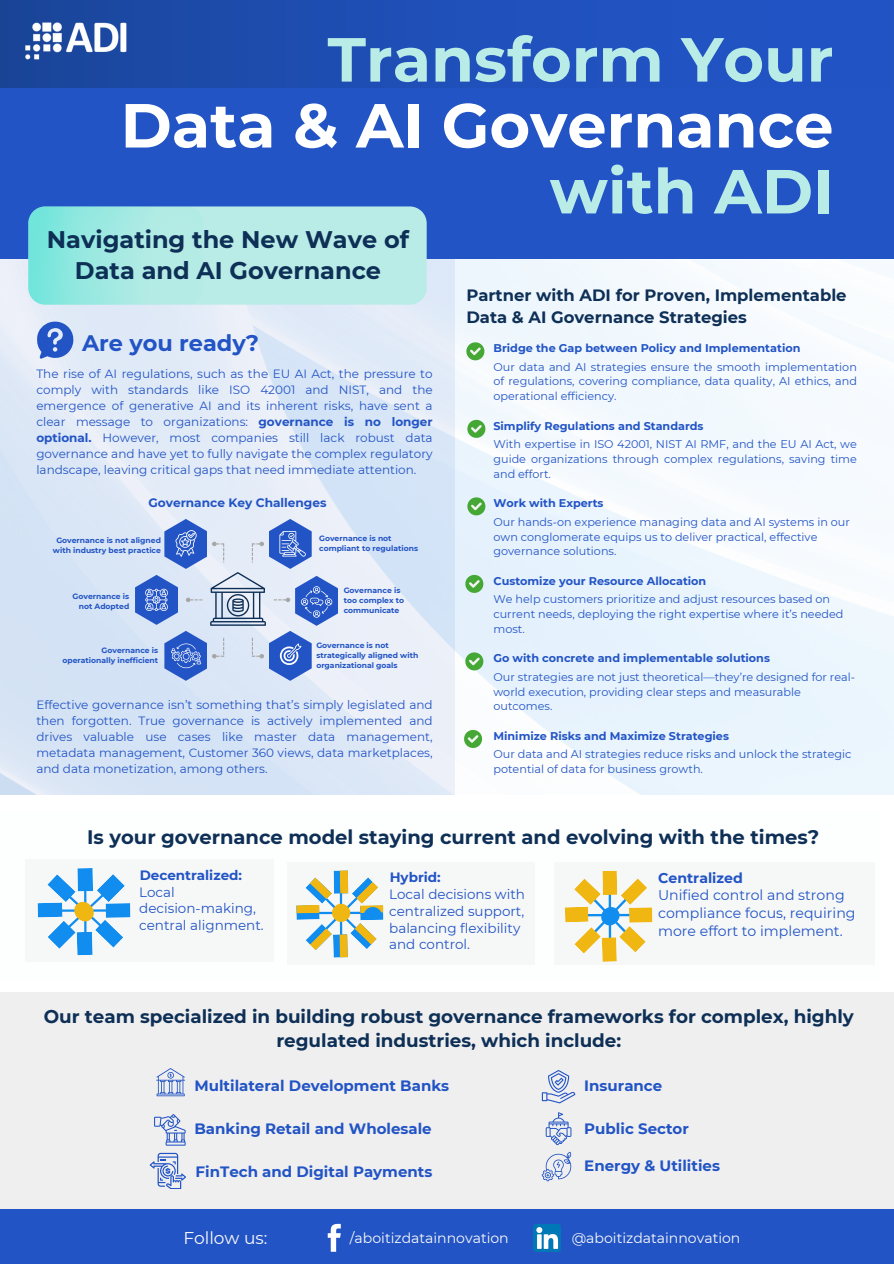
<style>
.page{position:relative;width:894px;height:1264px;background:#fff}
.page>*{position:absolute;margin:0;border:0;box-sizing:border-box;transform-origin:0 0}
.t1{font:700 62.1px/65.8px "Montserrat";color:#b9ece6;text-align:right}
.t2{font:700 24px/31.5px "Montserrat";color:#0e2f56;text-align:center}
.t3{font:700 22.35px "Montserrat";color:#2254c5}
.t4{font:700 19.5px "Montserrat";color:#0e2f56}
.t5{font:700 18.3px/24.8px "Montserrat";color:#0e2f56;text-align:center}
.t6{font:16.95px "Montserrat";color:#fafafa}
.t7{font:700 16.35px/21.8px "Montserrat";color:#0e2f56}
.t8{font:700 15px "Montserrat";color:#2254c5}
.t9{font:14.1px/17.7px "Montserrat";color:#2254c5}
.t10{font:14.1px "Montserrat";color:#fafafa}
.t11{font:700 14.1px "Montserrat";color:#2254c5}
.t12{font:13.5px/16.8px "Montserrat";color:#2254c5}
.t13{font:700 13.5px "Montserrat";color:#2254c5}
.t14{font:700 12.15px "Montserrat";color:#2254c5}
.t15{font:12px/16px "Montserrat";color:#2254c5;text-align:justify}
.t16{font:11.25px/15px "Montserrat";color:#2254c5}
.t17{font:700 11.25px "Montserrat";color:#2254c5}
.t18{font:700 7.65px/10.2px "Montserrat";color:#2254c5}
.s1{color:#fff}
.s2{font-weight:700}
</style>
<div class="page">
<div style="left:0;top:810px;width:880px;height:170px;background:#fafdfe"></div>
<div style="left:0;top:992px;width:893px;height:217px;background:#efefef"></div>
<div style="left:26px;top:859px;width:248px;height:102px;background:#f6f7f7"></div>
<div style="left:77px;top:868px;width:16px;height:23px;background:#118df0"></div>
<div style="left:105px;top:903px;width:25px;height:14px;background:#118df0"></div>
<svg style="left:37px;top:874px;width:88px;height:81px"></svg>
<div style="left:287px;top:861px;width:247px;height:103px;background:#f6f7f7"></div>
<div style="left:333px;top:870px;width:15px;height:23px;background:#118df0"></div>
<svg style="left:360px;top:905px;width:23px;height:15px"></svg>
<div style="left:339px;top:870px;width:9px;height:23px;background:#f0b611"></div>
<svg style="left:296px;top:877px;width:86px;height:80px"></svg>
<div style="left:554px;top:861px;width:320px;height:103px;background:#f6f7f7"></div>
<div style="left:602px;top:870px;width:15px;height:25px;background:#f0b611"></div>
<div style="left:628px;top:907px;width:24px;height:15px;background:#f0b611"></div>
<svg style="left:565px;top:878px;width:82px;height:83px"></svg>
<div style="left:0;top:1209px;width:893px;height:54px;background:#2254c5"></div>
<svg style="left:327px;top:1223px;width:14px;height:28px"></svg>
<img style="left:533px;top:1224px;width:27px;height:27px">
<div style="left:0;top:0;width:893px;height:259px;background:#2254c5"></div>
<div style="left:0;top:0;width:893px;height:88px;background:linear-gradient(to right,#1a479d,#2356cc)"></div>
<img style="left:25px;top:21px;width:102px;height:42px">
<svg style="left:36px;top:321px;width:38px;height:38px"></svg>
<svg style="left:466px;top:342px;width:18px;height:18px"></svg>
<svg style="left:467px;top:420px;width:18px;height:18px"></svg>
<svg style="left:467px;top:497px;width:18px;height:18px"></svg>
<svg style="left:465px;top:575px;width:18px;height:18px"></svg>
<svg style="left:465px;top:652px;width:18px;height:18px"></svg>
<svg style="left:464px;top:730px;width:18px;height:18px"></svg>
<div style="left:28px;top:206px;width:398px;height:99px;background:#b9ece6"></div>
<img style="left:28px;top:206px;width:175px;height:98px">
<svg style="left:135px;top:519px;width:203px;height:162px"></svg>
<svg style="left:154px;top:1114px;width:31px;height:31px"></svg>
<svg style="left:150px;top:1152px;width:36px;height:36px"></svg>
<svg style="left:156px;top:1068px;width:29px;height:28px"></svg>
<svg style="left:541px;top:1070px;width:34px;height:33px"></svg>
<svg style="left:545px;top:1112px;width:26px;height:33px"></svg>
<svg style="left:541px;top:1152px;width:30px;height:28px"></svg>
<p class="t1" style="left:120px;top:26px;width:714px">Transform Your<br><span class="s1">Data &amp; AI Governance </span>with ADI</p>
<p class="t2" style="left:47px;top:223px;width:363px">Navigating the New Wave of<br>Data and AI Governance</p>
<p class="t3" style="left:82px;top:329px;width:178px">Are you ready?</p>
<p class="t15" style="left:36px;top:366px;width:397px">The rise of AI regulations, such as the EU AI Act, the pressure to comply with standards like ISO 42001 and NIST, and the emergence of generative AI and its inherent risks, have sent a clear message to organizations: <span class="s2">governance is no longer optional.</span> However, most companies still lack robust data governance and have yet to fully navigate the complex regulatory landscape, leaving critical gaps that need immediate attention.</p>
<p class="t14" style="left:148px;top:495px;width:179px">Governance Key Challenges</p>
<p class="t18" style="left:319px;top:533px;width:74px">Governance is not</p>
<p class="t18" style="left:319px;top:543px;width:100px">compliant to regulations</p>
<p class="t18" style="left:56px;top:535px;width:106px">Governance is not aligned</p>
<p class="t18" style="left:53px;top:545px;width:109px">with industry best practice</p>
<p class="t18" style="left:73px;top:591px;width:58px;text-align:right">Governance is not Adopted</p>
<p class="t18" style="left:62px;top:645px;width:97px;text-align:right">Governance is operationally inefficient</p>
<p class="t18" style="left:343px;top:584px;width:62px">Governance is too complex to</p>
<p class="t18" style="left:343px;top:605px;width:57px">communicate</p>
<p class="t18" style="left:316px;top:640px;width:103px">Governance is not strategically aligned with organizational goals</p>
<p class="t15" style="left:36px;top:696px;width:398px">Effective governance isn’t something that’s simply legislated and then forgotten. True governance is actively implemented and drives valuable use cases like master data management, metadata management, Customer 360 views, data marketplaces, and data monetization, among others.</p>
<p class="t7" style="left:466px;top:284px;width:381px">Partner with ADI for Proven, Implementable<br>Data &amp; AI Governance Strategies</p>
<p class="t17" style="left:493px;top:341px;width:308px">Bridge the Gap between Policy and Implementation</p>
<p class="t16" style="left:493px;top:359px;width:365px;text-align:justify">Our data and AI strategies ensure the smooth implementation of regulations, covering compliance, data quality, AI ethics, and operational efficiency.</p>
<p class="t17" style="left:493px;top:419px;width:211px">Simplify Regulations and Standards</p>
<p class="t16" style="left:493px;top:436px;width:365px;text-align:justify">With expertise in ISO 42001, NIST AI RMF, and the EU AI Act, we guide organizations through complex regulations, saving time and effort.</p>
<p class="t17" style="left:493px;top:496px;width:112px">Work with Experts</p>
<p class="t16" style="left:493px;top:514px;width:358px">Our hands-on experience managing data and AI systems in our own conglomerate equips us to deliver practical, effective governance solutions.</p>
<p class="t17" style="left:493px;top:574px;width:214px">Customize your Resource Allocation</p>
<p class="t16" style="left:493px;top:591px;width:351px">We help customers prioritize and adjust resources based on current needs, deploying the right expertise where it’s needed most.</p>
<p class="t17" style="left:493px;top:651px;width:278px">Go with concrete and implementable solutions</p>
<p class="t16" style="left:493px;top:669px;width:363px">Our strategies are not just theoretical—they’re designed for real&shy;world execution, providing clear steps and measurable outcomes.</p>
<p class="t17" style="left:493px;top:729px;width:237px">Minimize Risks and Maximize Strategies</p>
<p class="t16" style="left:493px;top:746px;width:359px">Our data and AI strategies reduce risks and unlock the strategic potential of data for business growth.</p>
<p class="t4" style="left:87px;top:824px;width:733px">Is your governance model staying current and evolving with the times?</p>
<p class="t13" style="left:140px;top:866px;width:104px">Decentralized:</p>
<p class="t12" style="left:139px;top:883px;width:37px">Local</p>
<h1 class="t12" style="left:139px;top:900px;width:126px">decision-making, central alignment.</h1>
<p class="t13" style="left:389px;top:868px;width:53px">Hybrid:</p>
<p class="t12" style="left:389px;top:885px;width:137px">Local decisions with centralized support, balancing flexibility and control.</p>
<h2 class="t11" style="left:658px;top:869px;width:86px">Centralized</h2>
<p class="t9" style="left:658px;top:886px;width:199px">Unified control and strong compliance focus, requiring more effort to implement.</p>
<p class="t5" style="left:44px;top:1003px;width:811px">Our team specialized in building robust governance frameworks for complex, highly regulated industries, which include:</p>
<p class="t8" style="left:194px;top:1076px;width:256px">Multilateral Development Banks</p>
<h3 class="t8" style="left:584px;top:1076px;width:79px">Insurance</h3>
<p class="t8" style="left:194px;top:1119px;width:239px">Banking Retail and Wholesale</p>
<p class="t8" style="left:584px;top:1119px;width:106px">Public Sector</p>
<p class="t8" style="left:584px;top:1156px;width:137px">Energy &amp; Utilities</p>
<p class="t8" style="left:195px;top:1162px;width:238px">FinTech and Digital Payments</p>
<p class="t6" style="left:183px;top:1227px;width:86px">Follow us:</p>
<p class="t10" style="left:350px;top:1229px;width:160px">/aboitizdatainnovation</p>
<p class="t10" style="left:571px;top:1229px;width:170px">@aboitizdatainnovation</p>
</div>
